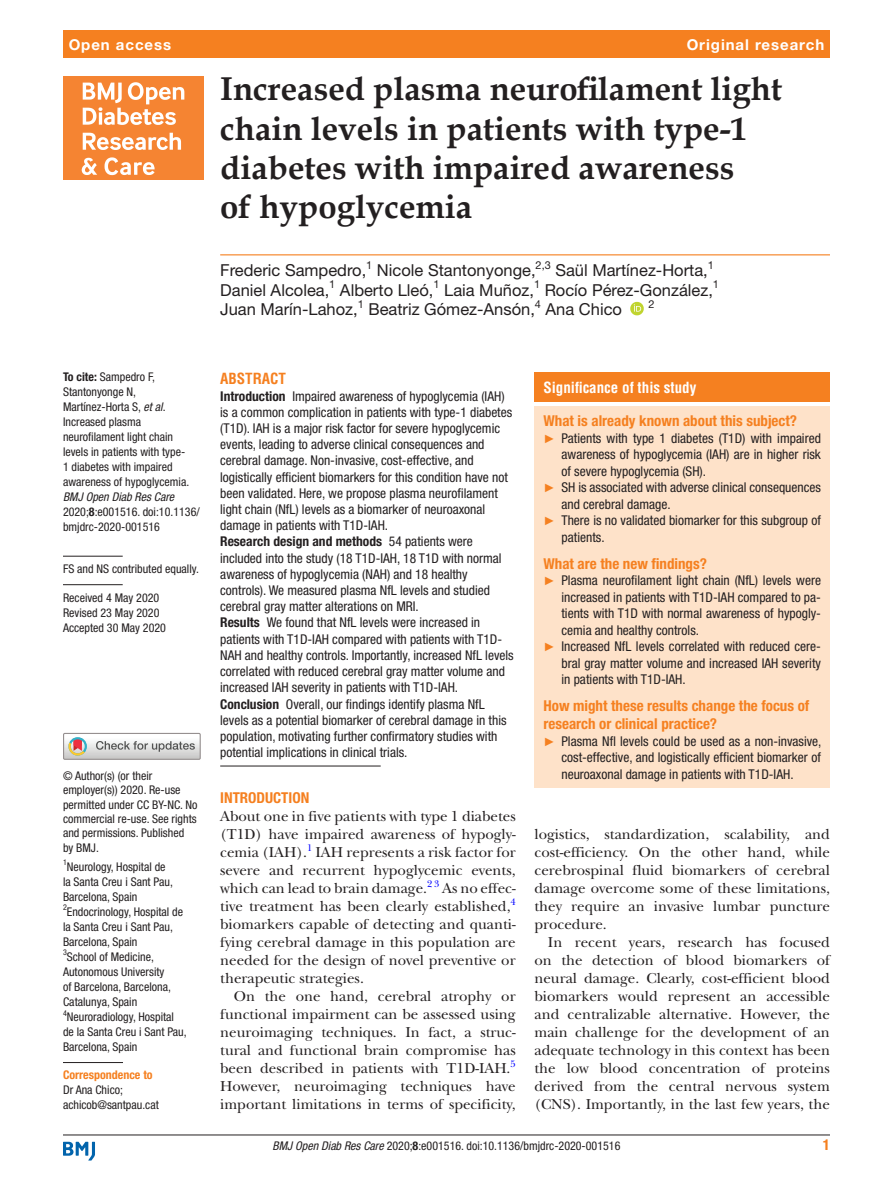
<style>
.page{position:relative;width:893px;height:1191px;background:#fff}
.page>*{position:absolute;margin:0;border:0;box-sizing:border-box;transform-origin:0 0}
.t1{font:700 33px/39px "Book Antiqua";color:#231f20}
.t2{font:16.5px "Helvetica Neue LT Std";color:#231f20}
.t3{font:15px/18px "New Baskerville";color:#231f20;text-align:justify}
.t4{font:700 condensed 15px/18px "Helvetica Neue LT Std";color:#f58020}
.t5{font:700 15px "Helvetica Neue LT Std";letter-spacing:.065em;color:#fff}
.t6{font:700 condensed 15px "Helvetica";color:#fff}
.t7{font:700 condensed 15px "Helvetica";color:#f58020}
.t8{font:condensed 13.5px/16.2px "Helvetica Neue LT Std";color:#231f20;text-align:justify}
.t9{font:condensed 12px/15px "Helvetica Neue LT Std";color:#231f20}
.t10{font:700 condensed 12px "Helvetica Neue LT Std";color:#f58020}
.t11{font:10.95px "Helvetica Neue LT Std";color:#231f20}
.t12{font:9.9px "New Baskerville";color:#00f}
.s1{font-weight:700}
.s2{font-style:italic}
.s3{font-family:"Arial";font-stretch:normal;font-size:12px;color:#f58020}
</style>
<div class="page">
<hr style="left:63px;top:1134px;width:767px;height:1px;background:#231f20">
<svg style="left:63px;top:1141px;width:32px;height:19px"></svg>
<div style="left:63px;top:31px;width:767px;height:27px;background:#f58020"></div>
<hr style="left:220px;top:254px;width:610px;height:1px;background:#f58020">
<svg style="left:630px;top:302px;width:14px;height:13px"></svg>
<hr style="left:63px;top:1062px;width:60px;height:1px;background:#231f20">
<hr style="left:63px;top:556px;width:60px;height:1px;background:#231f20">
<hr style="left:63px;top:584px;width:60px;height:1px;background:#231f20">
<div style="left:63px;top:733px;width:138px;height:27px;border:1px solid #969090"></div>
<svg style="left:64px;top:733px;width:136px;height:26px"></svg>
<div style="left:63px;top:76px;width:140px;height:104px;background:#f58432"></div>
<svg style="left:83px;top:82px;width:101px;height:43px"></svg>
<svg style="left:83px;top:133px;width:98px;height:17px"></svg>
<svg style="left:82px;top:158px;width:15px;height:17px"></svg>
<svg style="left:105px;top:157px;width:50px;height:18px"></svg>
<div style="left:534px;top:372px;width:296px;height:30px;background:#f58020"></div>
<div style="left:534px;top:406px;width:296px;height:382px;background:#fee2c9"></div>
<hr style="left:220px;top:765px;width:161px;height:1px;background:#231f20">
<p class="t5" style="left:69px;top:35px;width:104px">Open access</p>
<p class="t5" style="left:687px;top:35px;width:139px">Original research</p>
<h1 class="t1" style="left:220px;top:70px;width:563px">Increased plasma neurofilament light chain levels in patients with type-1 diabetes with impaired awareness<br>of hypoglycemia</h1>
<p class="t2" style="left:220px;top:260px;width:148px">Frederic Sampedro,</p>
<p class="t11" style="left:366px;top:258px;width:8px">1</p>
<p class="t2" style="left:377px;top:260px;width:160px">Nicole Stantonyonge,</p>
<p class="t11" style="left:536px;top:258px;width:17px">2,3</p>
<p class="t2" style="left:555px;top:260px;width:154px">Saül Martínez-Horta,</p>
<p class="t11" style="left:708px;top:258px;width:8px">1</p>
<p class="t2" style="left:220px;top:280px;width:111px">Daniel Alcolea,</p>
<p class="t11" style="left:329px;top:278px;width:8px">1</p>
<p class="t2" style="left:340px;top:280px;width:95px">Alberto Lleó,</p>
<p class="t11" style="left:433px;top:278px;width:8px">1</p>
<p class="t2" style="left:444px;top:280px;width:91px">Laia Muñoz,</p>
<p class="t11" style="left:534px;top:278px;width:8px">1</p>
<p class="t2" style="left:545px;top:280px;width:170px">Rocío Pérez-González,</p>
<p class="t11" style="left:713px;top:278px;width:8px">1</p>
<p class="t2" style="left:220px;top:300px;width:403px">Juan Marín-Lahoz,<sup>1</sup> Beatriz Gómez-Ansón,<sup>4</sup> Ana Chico</p>
<p class="t11" style="left:648px;top:297px;width:8px">2</p>
<p class="t9" style="left:63px;top:369px;width:128px"><span class="s1">To cite:</span> Sampedro F,<br>Stantonyonge N,<br>Martínez-Horta S, <span class="s2">et al</span>.<br>Increased plasma neurofilament light chain levels in patients with type-<br>1 diabetes with impaired awareness of hypoglycemia.</p>
<p class="t9" style="left:63px;top:489px;width:138px"><span class="s2">BMJ Open Diab Res Care<br></span>2020;<span class="s1">8</span>:e001516. doi:10.1136/ bmjdrc-2020-001516</p>
<p class="t9" style="left:63px;top:561px;width:137px">FS and NS contributed equally.</p>
<p class="t9" style="left:63px;top:590px;width:104px">Received 4 May 2020<br>Revised 23 May 2020<br>Accepted 30 May 2020</p>
<p class="t9" style="left:63px;top:768px;width:136px;line-height:14.4px">© Author(s) (or their employer(s)) 2020. Re-use permitted under CC BY-NC. No commercial re-use. See rights and permissions. Published by BMJ.</p>
<p class="t9" style="left:63px;top:859px;width:125px"><sup>1</sup>Neurology, Hospital de<br>la Santa Creu i Sant Pau,<br>Barcelona, Spain<br><sup>2</sup>Endocrinology, Hospital de la Santa Creu i Sant Pau,<br>Barcelona, Spain<br><sup>3</sup>School of Medicine,<br>Autonomous University<br>of Barcelona, Barcelona,<br>Catalunya, Spain<br><sup>4</sup>Neuroradiology, Hospital de la Santa Creu i Sant Pau,<br>Barcelona, Spain</p>
<p class="t10" style="left:63px;top:1067px;width:91px">Correspondence to</p>
<p class="t9" style="left:63px;top:1082px;width:97px">Dr Ana Chico; achicob@santpau.cat</p>
<p class="t7" style="left:220px;top:369px;width:67px">Abstract</p>
<p class="t8" style="left:220px;top:388px;width:295px;text-align:left"><span class="s1">Introduction</span> Impaired awareness of hypoglycemia (IAH) is a common complication in patients with type-1 diabetes (T1D). IAH is a major risk factor for severe hypoglycemic events, leading to adverse clinical consequences and cerebral damage. Non-invasive, cost-effective, and logistically efficient biomarkers for this condition have not been validated. Here, we propose plasma neurofilament light chain (NfL) levels as a biomarker of neuroaxonal damage in patients with T1D-IAH.<br><span class="s1">Research design and methods</span> 54 patients were included into the study (18 T1D-IAH, 18 T1D with normal awareness of hypoglycemia (NAH) and 18 healthy controls). We measured plasma NfL levels and studied cerebral gray matter alterations on MRI.<br><span class="s1">Results</span> We found that NfL levels were increased in patients with T1D-IAH compared with patients with T1D-NAH and healthy controls. Importantly, increased NfL levels correlated with reduced cerebral gray matter volume and increased IAH severity in patients with T1D-IAH.<br><span class="s1">Conclusion</span> Overall, our findings identify plasma NfL levels as a potential biomarker of cerebral damage in this population, motivating further confirmatory studies with potential implications in clinical trials.</p>
<p class="t4" style="left:220px;top:788px;width:91px">Introduction</p>
<p class="t3" style="left:220px;top:807px;width:297px">About one in five patients with type 1 diabetes (T1D) have impaired awareness of hypogly&shy;cemia (IAH).<sup>1</sup> IAH represents a risk factor for severe and recurrent hypoglycemic events, which can lead to brain damage.</p>
<p class="t12" style="left:427px;top:877px;width:14px">2 3</p>
<p class="t3" style="left:220px;top:879px;width:297px;text-indent:222px">As no effec&shy;tive treatment has been clearly established,</p>
<p class="t12" style="left:511px;top:895px;width:7px">4</p>
<p class="t3" style="left:220px;top:915px;width:297px">biomarkers capable of detecting and quanti&shy;fying cerebral damage in this population are needed for the design of novel preventive or therapeutic strategies.</p>
<p class="t3" style="left:220px;top:987px;width:297px;text-indent:14px">On the one hand, cerebral atrophy or functional impairment can be assessed using neuroimaging techniques. In fact, a struc&shy;tural and functional brain compromise has been described in patients with T1D-IAH.</p>
<p class="t12" style="left:511px;top:1057px;width:7px">5</p>
<p class="t3" style="left:220px;top:1077px;width:297px">However, neuroimaging techniques have important limitations in terms of specificity,</p>
<p class="t6" style="left:543px;top:378px;width:154px">Significance of this study</p>
<p class="t4" style="left:543px;top:412px;width:255px">What is already known about this subject?</p>
<p class="t8" style="left:543px;top:430px;width:279px"><span class="s3">►</span> Patients with type 1 diabetes (T1D) with impaired</p>
<p class="t8" style="left:561px;top:446px;width:261px">awareness of hypoglycemia (IAH) are in higher risk</p>
<p class="t8" style="left:561px;top:463px;width:146px">of severe hypoglycemia (SH).</p>
<p class="t8" style="left:543px;top:479px;width:279px"><span class="s3">►</span> SH is associated with adverse clinical consequences</p>
<p class="t8" style="left:561px;top:496px;width:111px">and cerebral damage.</p>
<p class="t8" style="left:543px;top:512px;width:279px"><span class="s3">►</span> There is no validated biomarker for this subgroup of</p>
<p class="t8" style="left:561px;top:529px;width:45px">patients.</p>
<p class="t4" style="left:543px;top:554px;width:165px">What are the new findings?</p>
<p class="t8" style="left:543px;top:572px;width:279px"><span class="s3">►</span> Plasma neurofilament light chain (NfL) levels were</p>
<p class="t8" style="left:561px;top:589px;width:261px">increased in patients with T1D-IAH compared to pa-</p>
<p class="t8" style="left:561px;top:605px;width:261px">tients with T1D with normal awareness of hypogly-</p>
<p class="t8" style="left:561px;top:622px;width:139px">cemia and healthy controls.</p>
<p class="t8" style="left:543px;top:638px;width:279px"><span class="s3">►</span> Increased NfL levels correlated with reduced cere-</p>
<p class="t8" style="left:561px;top:655px;width:261px">bral gray matter volume and increased IAH severity</p>
<p class="t8" style="left:561px;top:671px;width:126px">in patients with T1D-IAH.</p>
<p class="t4" style="left:543px;top:697px;width:267px">How might these results change the focus of research or clinical practice?</p>
<p class="t8" style="left:561px;top:732px;width:261px;text-indent:-18px"><span class="s3">►</span> Plasma Nfl levels could be used as a non-invasive, cost-effective, and logistically efficient biomarker of neuroaxonal damage in patients with T1D-IAH.</p>
<p class="t3" style="left:534px;top:825px;width:297px">logistics, standardization, scalability, and cost-efficiency. On the other hand, while cerebrospinal fluid biomarkers of cerebral damage overcome some of these limitations, they require an invasive lumbar puncture procedure.</p>
<p class="t3" style="left:534px;top:933px;width:297px;text-indent:14px">In recent years, research has focused on the detection of blood biomarkers of neural damage. Clearly, cost-efficient blood biomarkers would represent an accessible and centralizable alternative. However, the main challenge for the development of an adequate technology in this context has been the low blood concentration of proteins derived from the central nervous system (CNS). Importantly, in the last few years, the</p>
<p class="t9" style="left:273px;top:1137px;width:349px"><span class="s2">BMJ Open Diab Res Care</span> 2020;<span class="s1">8</span>:e001516. doi:10.1136/bmjdrc-2020-001516</p>
<p class="t4" style="left:823px;top:1135px;width:9px">1</p>
</div>
